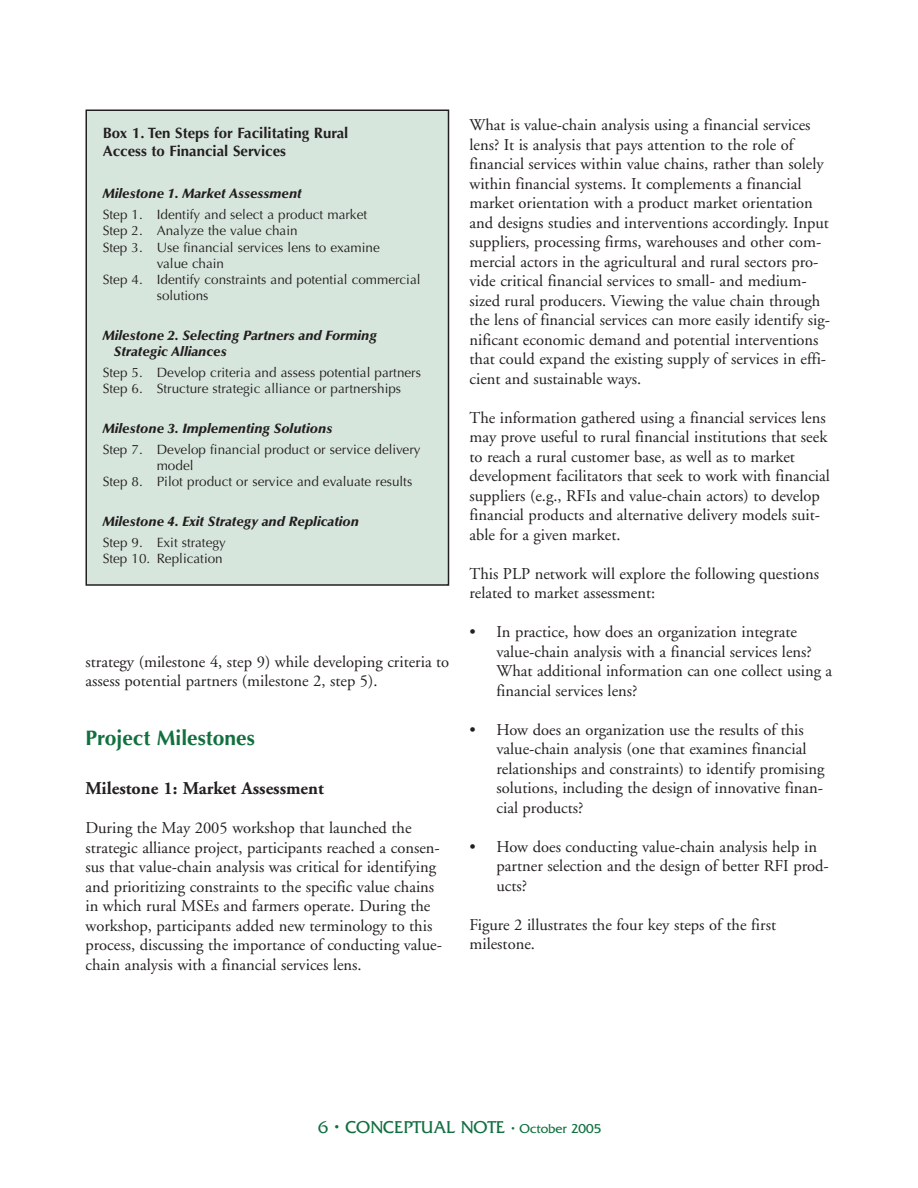
<style>
.page{position:relative;width:918px;height:1188px;background:#fff}
.page>*{position:absolute;margin:0;border:0;box-sizing:border-box;transform-origin:0 0}
.t1{font:700 21px "Optima";color:#12703f}
.t2{font:18px "Friz Quadrata Std";color:#12703f}
.t3{font:700 18px "Adobe Garamond";color:#231f20}
.t4{font:16.5px/19.5px "Adobe Garamond";color:#231f20}
.t5{font:700 15px/18px "Optima";color:#231f20}
.t6{font:13.5px/16.2px "Optima";color:#231f20}
.t7{font:italic 900 13.5px/16.2px "Optima";color:#231f20}
.s1{font-size:13.5px}
</style>
<div class="page">
<div style="left:86px;top:110px;width:362px;height:475px;background:#d7e6dd"></div>
<div style="left:86px;top:110px;width:363px;height:476px;border:2px solid #231f20"></div>
<p class="t5" style="left:103px;top:125px;width:247px">Box 1. Ten Steps for Facilitating Rural<br>Access to Financial Services</p>
<p class="t7" style="left:103px;top:187px;width:201px">Milestone 1. Market Assessment</p>
<p class="t6" style="left:103px;top:208px;width:266px">Step 1. Identify and select a product market</p>
<p class="t6" style="left:103px;top:224px;width:196px">Step 2. Analyze the value chain</p>
<p class="t6" style="left:103px;top:240px;width:279px">Step 3. Use financial services lens to examine</p>
<p class="t6" style="left:157px;top:256px;width:69px">value chain</p>
<p class="t6" style="left:103px;top:273px;width:319px">Step 4. Identify constraints and potential commercial</p>
<p class="t6" style="left:157px;top:289px;width:53px">solutions</p>
<p class="t7" style="left:114px;top:329px;width:265px;text-indent:-11px">Milestone 2. Selecting Partners and Forming<br>Strategic Alliances</p>
<p class="t6" style="left:103px;top:366px;width:320px">Step 5. Develop criteria and assess potential partners<br>Step 6. Structure strategic alliance or partnerships</p>
<p class="t7" style="left:103px;top:422px;width:231px">Milestone 3. Implementing Solutions</p>
<p class="t6" style="left:103px;top:442px;width:319px">Step 7. Develop financial product or service delivery</p>
<p class="t6" style="left:157px;top:459px;width:38px">model</p>
<p class="t6" style="left:103px;top:475px;width:311px">Step 8. Pilot product or service and evaluate results</p>
<p class="t7" style="left:103px;top:515px;width:258px">Milestone 4. Exit Strategy and Replication</p>
<p class="t6" style="left:103px;top:535px;width:125px">Step 9. Exit strategy<br>Step 10. Replication</p>
<p class="t4" style="left:86px;top:653px;width:365px">strategy (milestone 4, step 9) while developing criteria to assess potential partners (milestone 2, step 5).</p>
<p class="t1" style="left:86px;top:729px;width:171px">Project Milestones</p>
<p class="t3" style="left:86px;top:782px;width:240px">Milestone 1: Market Assessment</p>
<p class="t4" style="left:86px;top:820px;width:358px">During the May 2005 workshop that launched the strategic alliance project, participants reached a consen&shy;sus that value-chain analysis was critical for identifying and prioritizing constraints to the specific value chains in which rural MSEs and farmers operate. During the workshop, participants added new terminology to this process, discussing the importance of conducting value&shy;chain analysis with a financial services lens.</p>
<p class="t4" style="left:470px;top:117px;width:362px">What is value-chain analysis using a financial services lens? It is analysis that pays attention to the role of financial services within value chains, rather than solely within financial systems. It complements a financial market orientation with a product market orientation and designs studies and interventions accordingly. Input suppliers, processing firms, warehouses and other com&shy;mercial actors in the agricultural and rural sectors pro&shy;vide critical financial services to small- and medium&shy;sized rural producers. Viewing the value chain through the lens of financial services can more easily identify sig&shy;nificant economic demand and potential interventions that could expand the existing supply of services in effi&shy;cient and sustainable ways.</p>
<p class="t4" style="left:469px;top:409px;width:362px">The information gathered using a financial services lens may prove useful to rural financial institutions that seek to reach a rural customer base, as well as to market development facilitators that seek to work with financial suppliers (e.g., RFIs and value-chain actors) to develop financial products and alternative delivery models suit&shy;able for a given market.</p>
<p class="t4" style="left:469px;top:565px;width:351px">This PLP network will explore the following questions related to market assessment:</p>
<p class="t4" style="left:496px;top:624px;width:337px;text-indent:-27px">• In practice, how does an organization integrate value-chain analysis with a financial services lens?<br>What additional information can one collect using a financial services lens?</p>
<p class="t4" style="left:496px;top:721px;width:329px;text-indent:-27px">• How does an organization use the results of this value-chain analysis (one that examines financial relationships and constraints) to identify promising solutions, including the design of innovative finan&shy;cial products?</p>
<p class="t4" style="left:496px;top:838px;width:334px;text-indent:-27px">• How does conducting value-chain analysis help in partner selection and the design of better RFI prod&shy;ucts?</p>
<p class="t4" style="left:469px;top:916px;width:308px">Figure 2 illustrates the four key steps of the first milestone.</p>
<p class="t2" style="left:318px;top:1116px;width:284px">6 • CONCEPTUAL NOTE <span class="s1">• October 2005</span></p>
</div>
